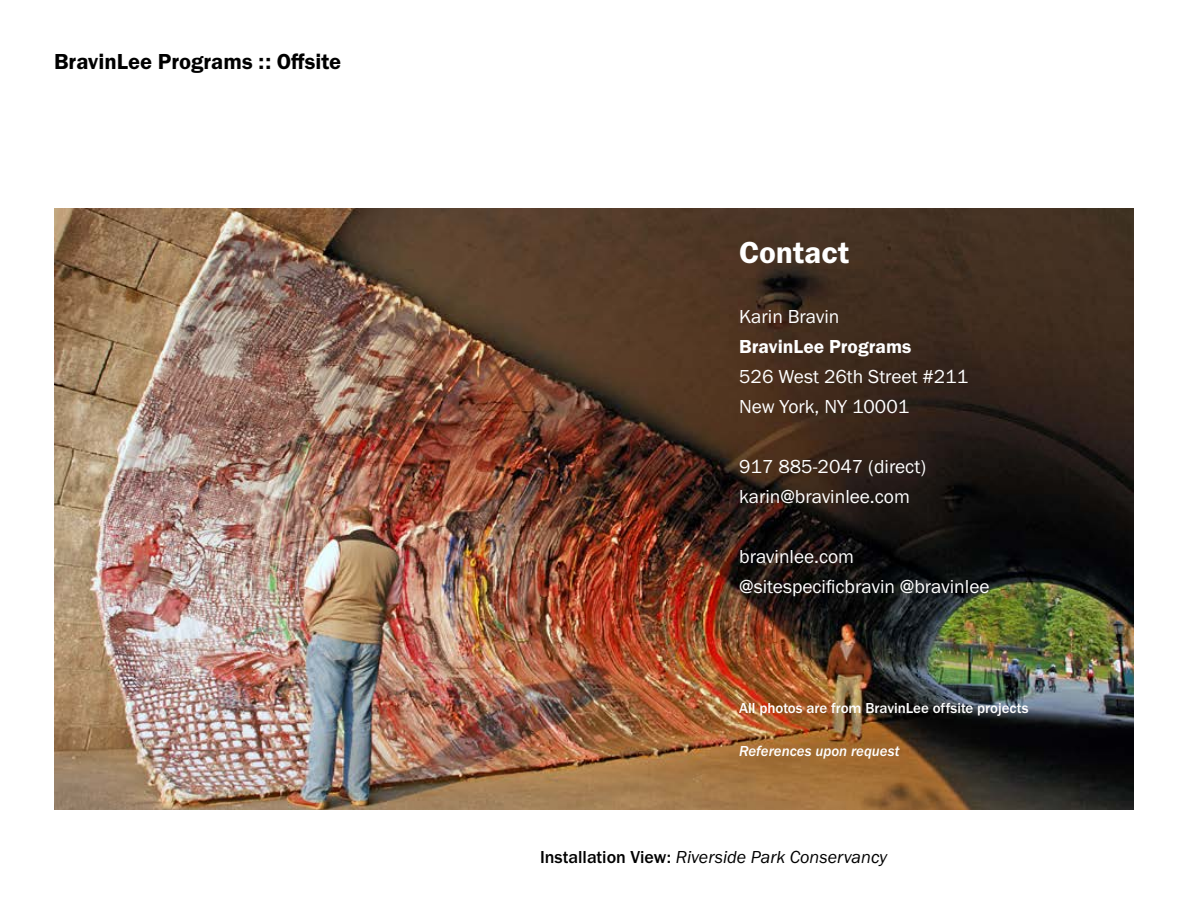
<style>
.page{position:relative;width:1188px;height:918px;background:#fff}
.page>*{position:absolute;margin:0;border:0;box-sizing:border-box;transform-origin:0 0}
.t1{font:31.5px "Franklin Gothic URW Dem";color:#fff}
.t2{font:22.5px "Franklin Gothic URW Dem";color:#000}
.t3{font:19.5px/30px "Franklin Gothic URW Boo";color:#fff}
.t4{font:19.5px "Franklin Gothic URW Dem";color:#fff}
.t5{font:18px "Franklin Gothic URW Boo Ita";color:#000}
.t6{font:500 15px "Franklin Gothic URW";color:#fff}
.t7{font:15px "Franklin Gothic URW Med Ita";color:#fff}
.s1{font-family:"Franklin Gothic URW";font-weight:500}
</style>
<div class="page">
<img style="left:54px;top:209px;width:1080px;height:601px">
<p class="t2" style="left:54px;top:48px;width:289px">BravinLee Programs :: Offsite</p>
<h1 class="t1" style="left:739px;top:233px;width:112px">Contact</h1>
<p class="t3" style="left:739px;top:301px;width:102px">Karin Bravin</p>
<p class="t4" style="left:739px;top:334px;width:174px">BravinLee Programs</p>
<p class="t3" style="left:739px;top:361px;width:231px">526 West 26th Street #211<br>New York, NY 10001</p>
<p class="t3" style="left:739px;top:451px;width:188px">917 885-2047 (direct) karin@bravinlee.com</p>
<p class="t3" style="left:739px;top:541px;width:252px">bravinlee.com @sitespecificbravin @bravinlee</p>
<p class="t6" style="left:739px;top:699px;width:291px">All photos are from BravinLee offsite projects</p>
<p class="t7" style="left:739px;top:743px;width:162px">References upon request</p>
<p class="t5" style="left:540px;top:846px;width:349px"><span class="s1">Installation View:</span> Riverside Park Conservancy</p>
</div>
